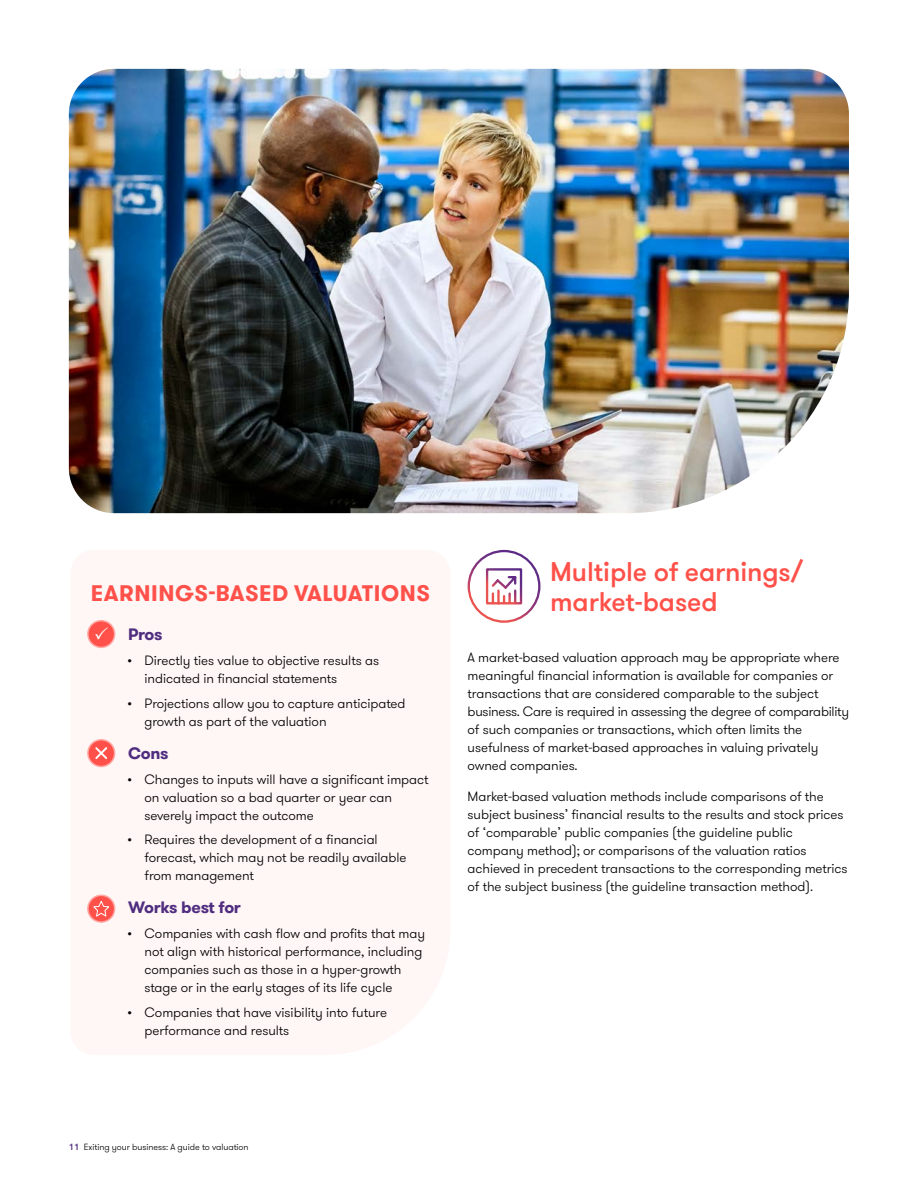
<style>
.page{position:relative;width:918px;height:1188px;background:#fff}
.page>*{position:absolute;margin:0;border:0;box-sizing:border-box;transform-origin:0 0}
.Body_H2_Coral_heading{font:500 27px/30px "GT Walsheim Pro";letter-spacing:-.005em;color:#ff5149}
.Body_H3_All_caps{font:700 22.5px "GT Walsheim Pro";letter-spacing:.025em;color:#ff5149}
.Body_H4_Pros{font:700 16.5px "GT Walsheim Pro";letter-spacing:-.015em;color:#4f2d7f}
.Body_Body_text{font:300 13.5px/18px "GT Walsheim Pro";letter-spacing:-.005em;color:#000}
.t1{font:300 9px "GT Walsheim Pro";letter-spacing:-.005em;color:#000}
.s1{font-weight:500;color:#4f2d7f}
</style>
<div class="page">
<img style="left:69px;top:69px;width:780px;height:444px">
<div style="left:88px;top:621px;width:27px;height:26px;background:#ff5149;border-radius:50%"></div>
<div style="left:87px;top:620px;width:28px;height:28px;border:2px solid #ffa8a4;border-radius:50%"></div>
<div style="left:88px;top:740px;width:27px;height:26px;background:#ff5149;border-radius:50%"></div>
<div style="left:87px;top:739px;width:28px;height:28px;border:2px solid #ffa8a4;border-radius:50%"></div>
<svg style="left:95px;top:747px;width:13px;height:12px"></svg>
<svg style="left:88px;top:895px;width:27px;height:27px"></svg>
<div style="left:87px;top:895px;width:28px;height:28px;border:2px solid #ffa8a4;border-radius:50%"></div>
<svg style="left:92px;top:900px;width:18px;height:18px"></svg>
<svg style="left:468px;top:550px;width:73px;height:73px"></svg>
<h3 class="Body_H3_All_caps" style="left:91px;top:578px;width:341px">EARNINGS-BASED VALUATIONS</h3>
<h4 class="Body_H4_Pros" style="left:128px;top:624px;width:36px">Pros</h4>
<p class="Body_Body_text" style="left:145px;top:652px;width:236px;text-indent:-17px">• Directly ties value to objective results as indicated in financial statements</p>
<p class="Body_Body_text" style="left:145px;top:694px;width:262px;text-indent:-17px">• Projections allow you to capture anticipated growth as part of the valuation</p>
<h4 class="Body_H4_Pros" style="left:128px;top:742px;width:42px">Cons</h4>
<p class="Body_Body_text" style="left:145px;top:770px;width:285px;text-indent:-17px">• Changes to inputs will have a significant impact on valuation so a bad quarter or year can severely impact the outcome</p>
<p class="Body_Body_text" style="left:145px;top:831px;width:263px;text-indent:-17px">• Requires the development of a financial forecast, which may not be readily available from management</p>
<h4 class="Body_H4_Pros" style="left:128px;top:897px;width:114px">Works best for</h4>
<p class="Body_Body_text" style="left:145px;top:925px;width:282px;text-indent:-17px">• Companies with cash flow and profits that may not align with historical performance, including companies such as those in a hyper-growth stage or in the early stages of its life cycle</p>
<p class="Body_Body_text" style="left:145px;top:1003px;width:244px;text-indent:-17px">• Companies that have visibility into future performance and results</p>
<h2 class="Body_H2_Coral_heading" style="left:550px;top:557px;width:254px">Multiple of earnings/ market-based</h2>
<p class="Body_Body_text" style="left:468px;top:649px;width:383px">A market-based valuation approach may be appropriate where meaningful financial information is available for companies or transactions that are considered comparable to the subject business. Care is required in assessing the degree of comparability of such companies or transactions, which often limits the usefulness of market-based approaches in valuing privately owned companies.</p>
<p class="Body_Body_text" style="left:468px;top:788px;width:382px">Market-based valuation methods include comparisons of the subject business’ financial results to the results and stock prices of ‘comparable’ public companies (the guideline public company method); or comparisons of the valuation ratios achieved in precedent transactions to the corresponding metrics of the subject business (the guideline transaction method).</p>
<p class="t1" style="left:69px;top:1141px;width:181px"><span class="s1">11</span> Exiting your business: A guide to valuation</p>
</div>
